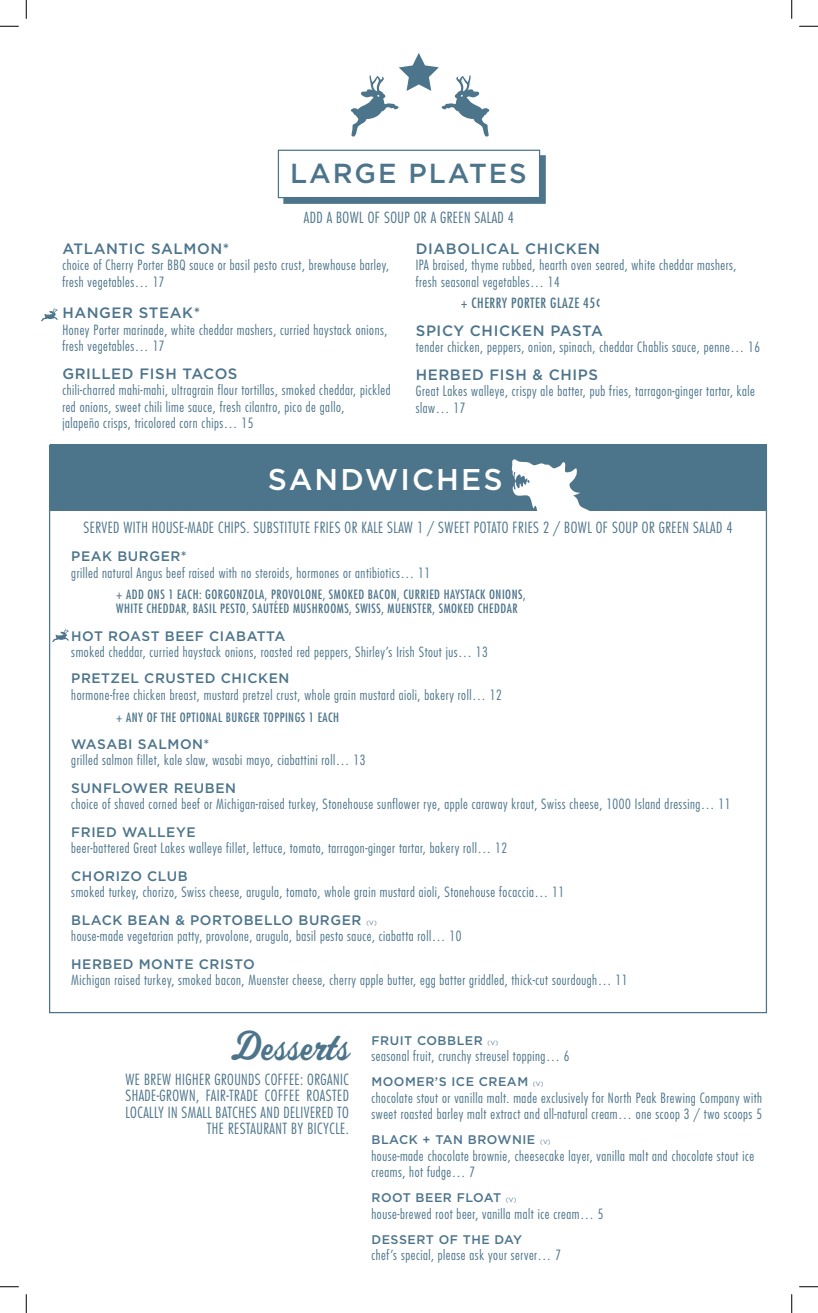
<style>
.page{position:relative;width:818px;height:1313px;background:#fff}
.page>*{position:absolute;margin:0;border:0;box-sizing:border-box;transform-origin:0 0}
.t1{font:42.5px "Spoleto";color:#4c748b}
.t2{font:500 30px "Gotham";letter-spacing:.07em;color:#fff}
.t3{font:500 27.5px "Gotham";letter-spacing:.07em;color:#4c748b}
.t4{font:300 condensed 15px/16.2px "Futura";letter-spacing:.03em;color:#4c748b;text-align:right}
.t5{font:500 15px "Gotham";letter-spacing:.04em;color:#4c748b}
.t6{font:300 condensed 13.75px/16.5px "Futura";letter-spacing:.04em;color:#4c748b}
.t7{font:500 13.75px "Gotham";letter-spacing:.04em;color:#4c748b}
.t8{font:condensed 13.75px "Futura";letter-spacing:.04em;color:#4c748b}
.t9{font:condensed 12.5px/13.8px "Futura";letter-spacing:.04em;color:#4c748b}
.t10{font:500 12.5px "Gotham";letter-spacing:.04em;color:#4c748b}
.s1{font-weight:400;font-size:6.25px}
</style>
<div class="page">
<div style="left:50px;top:445px;width:716px;height:66px;background:#4c748b"></div>
<div style="left:283px;top:155px;width:262px;height:49px;background:#4c748b;border:1px solid #4c748b"></div>
<div style="left:278px;top:150px;width:262px;height:48px;background:#fff;border:1px solid #4c748b"></div>
<svg style="left:351px;top:53px;width:138px;height:84px"></svg>
<svg style="left:511px;top:459px;width:79px;height:52px"></svg>
<svg style="left:41px;top:307px;width:17px;height:14px"></svg>
<svg style="left:52px;top:628px;width:17px;height:14px"></svg>
<svg style="left:0;top:25px;width:19px;height:2px"></svg>
<svg style="left:799px;top:25px;width:19px;height:2px"></svg>
<svg style="left:0;top:1286px;width:19px;height:1px"></svg>
<svg style="left:799px;top:1286px;width:19px;height:1px"></svg>
<svg style="left:25px;top:0;width:2px;height:19px"></svg>
<svg style="left:25px;top:1294px;width:2px;height:18px"></svg>
<svg style="left:791px;top:0;width:1px;height:19px"></svg>
<svg style="left:791px;top:1294px;width:1px;height:18px"></svg>
<h3 class="t3" style="left:290px;top:157px;width:238px">LARGE PLATES</h3>
<p class="t4" style="left:304px;top:209px;width:211px">ADD A BOWL OF SOUP OR A GREEN SALAD 4</p>
<p class="t5" style="left:62px;top:240px;width:168px">ATLANTIC SALMON*</p>
<p class="t6" style="left:62px;top:257px;width:328px">choice of Cherry Porter BBQ sauce or basil pesto crust, brewhouse barley, fresh vegetables… 17</p>
<p class="t5" style="left:62px;top:304px;width:139px">HANGER STEAK*</p>
<p class="t6" style="left:62px;top:321px;width:326px">Honey Porter marinade, white cheddar mashers, curried haystack onions, fresh vegetables… 17</p>
<p class="t5" style="left:62px;top:365px;width:177px">GRILLED FISH TACOS</p>
<p class="t6" style="left:62px;top:382px;width:330px">chili-charred mahi-mahi, ultragrain flour tortillas, smoked cheddar, pickled red onions, sweet chili lime sauce, fresh cilantro, pico de gallo,<br>jalapeño crisps, tricolored corn chips… 15</p>
<p class="t5" style="left:416px;top:240px;width:185px">DIABOLICAL CHICKEN</p>
<p class="t6" style="left:416px;top:257px;width:322px">IPA braised, thyme rubbed, hearth oven seared, white cheddar mashers, fresh seasonal vegetables… 14</p>
<p class="t8" style="left:461px;top:294px;width:142px">+ CHERRY PORTER GLAZE 45¢</p>
<p class="t5" style="left:416px;top:322px;width:189px">SPICY CHICKEN PASTA</p>
<p class="t6" style="left:416px;top:339px;width:346px">tender chicken, peppers, onion, spinach, cheddar Chablis sauce, penne… 16</p>
<p class="t5" style="left:416px;top:366px;width:184px">HERBED FISH &amp; CHIPS</p>
<p class="t6" style="left:416px;top:383px;width:341px">Great Lakes walleye, crispy ale batter, pub fries, tarragon-ginger tartar, kale slaw… 17</p>
<h2 class="t2" style="left:268px;top:462px;width:236px">SANDWICHES</h2>
<p class="t4" style="left:84px;top:519px;width:650px">SERVED WITH HOUSE-MADE CHIPS. SUBSTITUTE FRIES OR KALE SLAW 1 / SWEET POTATO FRIES 2 / BOWL OF SOUP OR GREEN SALAD 4</p>
<p class="t7" style="left:71px;top:548px;width:117px">PEAK BURGER*</p>
<p class="t6" style="left:71px;top:564px;width:360px">grilled natural Angus beef raised with no steroids, hormones or antibiotics… 11</p>
<p class="t9" style="left:116px;top:587px;width:411px">+ ADD ONS 1 EACH: GORGONZOLA, PROVOLONE, SMOKED BACON, CURRIED HAYSTACK ONIONS,<br>WHITE CHEDDAR, BASIL PESTO, SAUTÉED MUSHROOMS, SWISS, MUENSTER, SMOKED CHEDDAR</p>
<p class="t7" style="left:71px;top:628px;width:215px">HOT ROAST BEEF CIABATTA</p>
<p class="t6" style="left:71px;top:644px;width:418px">smoked cheddar, curried haystack onions, roasted red peppers, Shirley’s Irish Stout jus… 13</p>
<p class="t7" style="left:71px;top:670px;width:219px">PRETZEL CRUSTED CHICKEN</p>
<p class="t6" style="left:71px;top:686px;width:432px">hormone-free chicken breast, mustard pretzel crust, whole grain mustard aioli, bakery roll… 12</p>
<p class="t9" style="left:116px;top:710px;width:224px">+ ANY OF THE OPTIONAL BURGER TOPPINGS 1 EACH</p>
<p class="t7" style="left:71px;top:736px;width:140px">WASABI SALMON*</p>
<p class="t6" style="left:71px;top:752px;width:296px">grilled salmon fillet, kale slaw, wasabi mayo, ciabattini roll… 13</p>
<p class="t7" style="left:71px;top:780px;width:166px">SUNFLOWER REUBEN</p>
<p class="t6" style="left:71px;top:796px;width:660px">choice of shaved corned beef or Michigan-raised turkey, Stonehouse sunflower rye, apple caraway kraut, Swiss cheese, 1000 Island dressing… 11</p>
<p class="t7" style="left:71px;top:824px;width:126px">FRIED WALLEYE</p>
<p class="t6" style="left:71px;top:840px;width:437px">beer-battered Great Lakes walleye fillet, lettuce, tomato, tarragon-ginger tartar, bakery roll… 12</p>
<p class="t7" style="left:71px;top:868px;width:118px">CHORIZO CLUB</p>
<p class="t6" style="left:71px;top:884px;width:494px">smoked turkey, chorizo, Swiss cheese, arugula, tomato, whole grain mustard aioli, Stonehouse focaccia… 11</p>
<p class="t7" style="left:71px;top:912px;width:307px">BLACK BEAN &amp; PORTOBELLO BURGER <span class="s1">(V)</span></p>
<p class="t6" style="left:71px;top:928px;width:391px">house-made vegetarian patty, provolone, arugula, basil pesto sauce, ciabatta roll… 10</p>
<p class="t7" style="left:71px;top:956px;width:185px">HERBED MONTE CRISTO</p>
<p class="t6" style="left:71px;top:972px;width:557px">Michigan raised turkey, smoked bacon, Muenster cheese, cherry apple butter, egg batter griddled, thick-cut sourdough… 11</p>
<h1 class="t1" style="left:231px;top:1020px;width:120px">Desserts</h1>
<p class="t4" style="left:125px;top:1071px;width:225px">WE BREW HIGHER GROUNDS COFFEE: ORGANIC SHADE-GROWN, FAIR-TRADE COFFEE ROASTED LOCALLY IN SMALL BATCHES AND DELIVERED TO THE RESTAURANT BY BICYCLE.</p>
<p class="t10" style="left:371px;top:1033px;width:128px">FRUIT COBBLER <span class="s1">(V)</span></p>
<p class="t6" style="left:371px;top:1047px;width:199px">seasonal fruit, crunchy streusel topping… 6</p>
<p class="t10" style="left:371px;top:1074px;width:174px">MOOMER’S ICE CREAM <span class="s1">(V)</span></p>
<p class="t6" style="left:371px;top:1089px;width:392px">chocolate stout or vanilla malt. made exclusively for North Peak Brewing Company with sweet roasted barley malt extract and all-natural cream… one scoop 3 / two scoops 5</p>
<p class="t10" style="left:371px;top:1132px;width:181px">BLACK + TAN BROWNIE <span class="s1">(V)</span></p>
<p class="t6" style="left:371px;top:1147px;width:384px">house-made chocolate brownie, cheesecake layer, vanilla malt and chocolate stout ice creams, hot fudge… 7</p>
<p class="t10" style="left:371px;top:1190px;width:146px">ROOT BEER FLOAT <span class="s1">(V)</span></p>
<p class="t6" style="left:371px;top:1205px;width:233px">house-brewed root beer, vanilla malt ice cream… 5</p>
<p class="t10" style="left:371px;top:1232px;width:152px">DESSERT OF THE DAY</p>
<p class="t6" style="left:371px;top:1246px;width:191px">chef’s special, please ask your server… 7</p>
</div>
